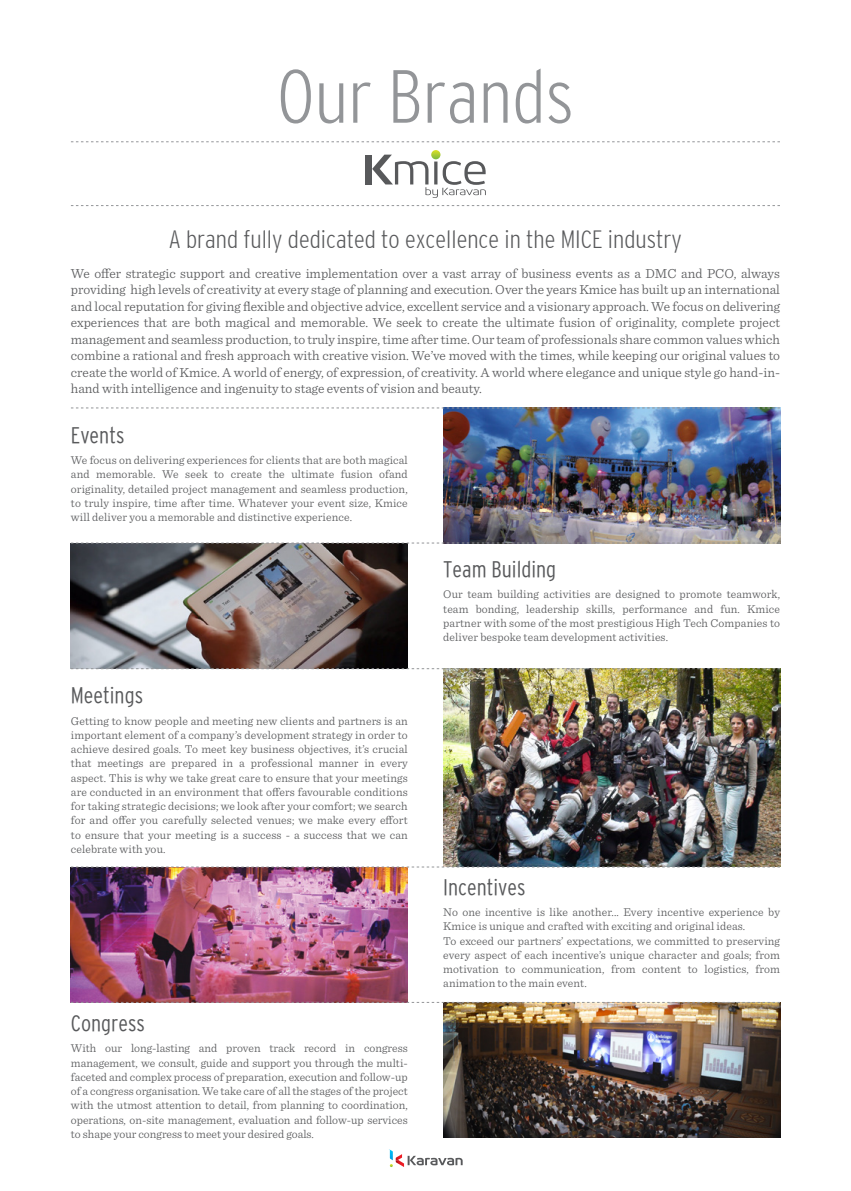
<style>
.page{position:relative;width:851px;height:1191px;background:#fff}
.page>*{position:absolute;margin:0;border:0;box-sizing:border-box;transform-origin:0 0}
.t1{font:300 75px "Interstate Con TX Extra";color:#939598}
.t2{font:300 25px "Interstate Con TX Extra";color:#58595b}
.t3{font:22.5px "Interstate Con TX Light";color:#58595b}
.t4{font:300 13.75px/16.5px "Sentinel";color:#58595b;text-align:justify}
.t5{font:300 11.88px/14.2px "Sentinel";letter-spacing:.01em;color:#58595b;text-align:justify}
</style>
<div class="page">
<svg style="left:389px;top:1149px;width:73px;height:18px"></svg>
<img style="left:443px;top:408px;width:337px;height:135px">
<img style="left:71px;top:544px;width:336px;height:124px">
<img style="left:443px;top:669px;width:337px;height:197px">
<img style="left:71px;top:867px;width:336px;height:135px">
<img style="left:443px;top:1003px;width:337px;height:134px">
<svg style="left:71px;top:141px;width:709px;height:1px"></svg>
<svg style="left:71px;top:205px;width:709px;height:1px"></svg>
<svg style="left:372px;top:150px;width:114px;height:48px"></svg>
<div style="left:365px;top:155px;width:6px;height:29px;background:#58595b"></div>
<svg style="left:71px;top:543px;width:709px;height:1px"></svg>
<svg style="left:71px;top:407px;width:709px;height:1px"></svg>
<svg style="left:71px;top:668px;width:709px;height:1px"></svg>
<svg style="left:71px;top:866px;width:709px;height:1px"></svg>
<svg style="left:71px;top:1002px;width:709px;height:1px"></svg>
<h1 class="t1" style="left:277px;top:54px;width:298px">Our Brands</h1>
<h2 class="t2" style="left:169px;top:225px;width:514px">A brand fully dedicated to excellence in the MICE industry</h2>
<p class="t4" style="left:71px;top:264px;width:710px">We offer strategic support and creative implementation over a vast array of business events as a DMC and PCO, always providing high levels of creativity at every stage of planning and execution. Over the years Kmice has built up an international and local reputation for giving flexible and objective advice, excellent service and a visionary approach. We focus on delivering experiences that are both magical and memorable. We seek to create the ultimate fusion of originality, complete project management and seamless production, to truly inspire, time after time. Our team of professionals share common values which combine a rational and fresh approach with creative vision. We’ve moved with the times, while keeping our original values to create the world of Kmice. A world of energy, of expression, of creativity. A world where elegance and unique style go hand-in&shy;hand with intelligence and ingenuity to stage events of vision and beauty.</p>
<h3 class="t3" style="left:71px;top:422px;width:55px">Events</h3>
<p class="t5" style="left:71px;top:452px;width:338px">We focus on delivering experiences for clients that are both magical and memorable. We seek to create the ultimate fusion ofand originality, detailed project management and seamless production, to truly inspire, time after time. Whatever your event size, Kmice will deliver you a memorable and distinctive experience.</p>
<h3 class="t3" style="left:71px;top:682px;width:74px">Meetings</h3>
<p class="t5" style="left:71px;top:712px;width:338px">Getting to know people and meeting new clients and partners is an important element of a company’s development strategy in order to achieve desired goals. To meet key business objectives, it’s crucial that meetings are prepared in a professional manner in every aspect. This is why we take great care to ensure that your meetings are conducted in an environment that offers favourable conditions for taking strategic decisions; we look after your comfort; we search for and offer you carefully selected venues; we make every effort to ensure that your meeting is a success - a success that we can celebrate with you.</p>
<h3 class="t3" style="left:71px;top:1010px;width:76px">Congress</h3>
<p class="t5" style="left:71px;top:1040px;width:338px">With our long-lasting and proven track record in congress management, we consult, guide and support you through the multi&shy;faceted and complex process of preparation, execution and follow-up of a congress organisation. We take care of all the stages of the project with the utmost attention to detail, from planning to coordination, operations, on-site management, evaluation and follow-up services to shape your congress to meet your desired goals.</p>
<h3 class="t3" style="left:443px;top:556px;width:114px">Team Building</h3>
<p class="t5" style="left:443px;top:586px;width:338px">Our team building activities are designed to promote teamwork, team bonding, leadership skills, performance and fun. Kmice partner with some of the most prestigious High Tech Companies to deliver bespoke team development activities.</p>
<h3 class="t3" style="left:443px;top:874px;width:84px">Incentives</h3>
<p class="t5" style="left:443px;top:904px;width:338px;text-align:left">No one incentive is like another... Every incentive experience by Kmice is unique and crafted with exciting and original ideas.<br>To exceed our partners’ expectations, we committed to preserving every aspect of each incentive’s unique character and goals; from motivation to communication, from content to logistics, from animation to the main event.</p>
</div>
